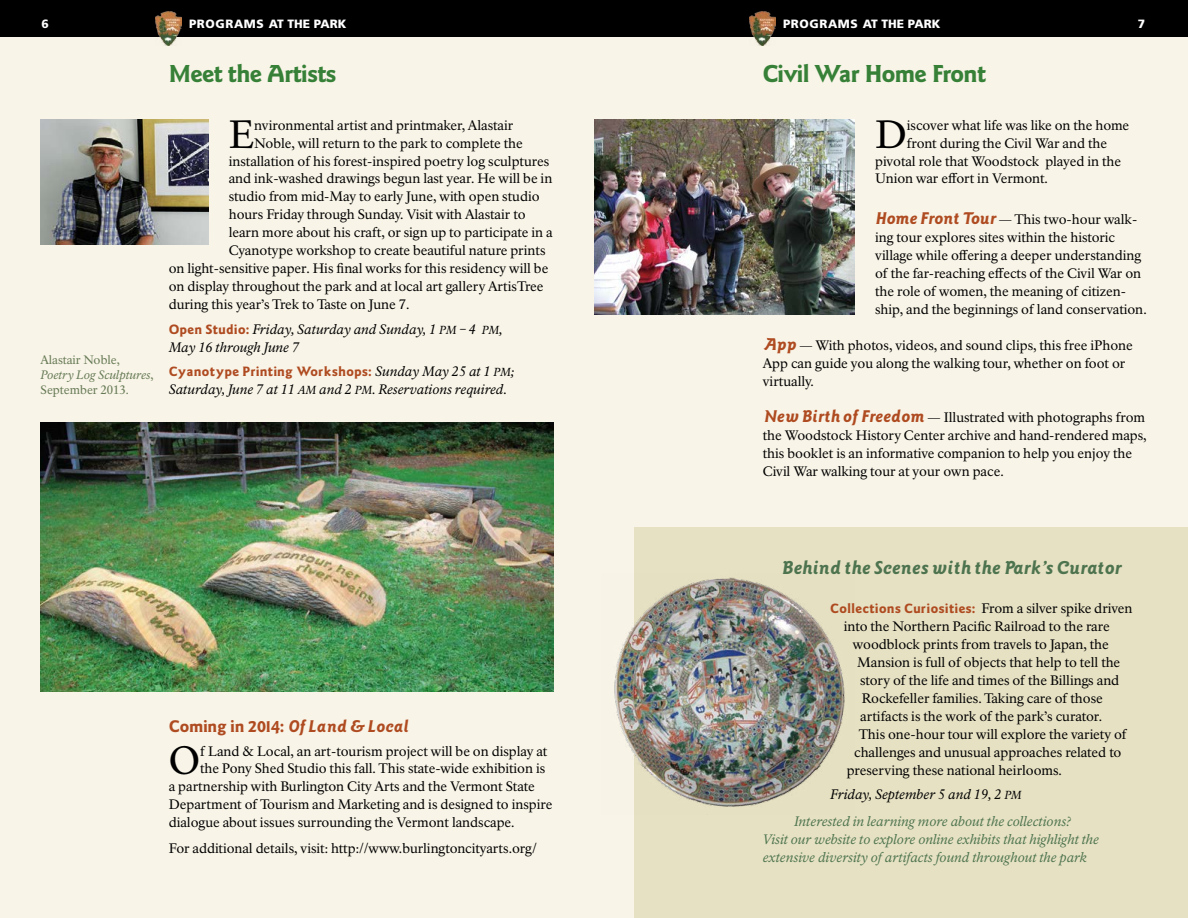
<style>
.page{position:relative;width:1188px;height:918px;background:#f8f4e7}
.page>*{position:absolute;margin:0;border:0;box-sizing:border-box;transform-origin:0 0}
.t1{font:38.85px "NPS Rawlinson T";color:#000}
.t2{font:700 25.5px "Goudy Sans";letter-spacing:-.025em;color:#368037}
.t3{font:italic 700 16.5px "Goudy Sans";letter-spacing:-.02em;color:#4e744f}
.t4{font:700 15px "Goudy Sans";letter-spacing:-.025em;color:#af4b21}
.t5{font:13.5px/18px "NPS Rawlinson T";letter-spacing:-.005em;color:#000}
.t6{font:italic 13.5px/27px "NPS Rawlinson T";color:#4e744f}
.t7{font:italic 13.5px/18px "NPS Rawlinson T";color:#000}
.t8{font:700 12px "Goudy Sans";color:#af4b21}
.t9{font:12px/15px "NPS Rawlinson T";color:#657954}
.t10{font:900 12px "Frutiger";letter-spacing:.05em;color:#fff}
.t11{font:12px "Frutiger Black SC850";color:#fff}
.s1{font-family:"Goudy Sans";font-weight:700;font-style:italic;font-size:15px;color:#af4b21}
.s2{font-family:"Goudy Sans";font-weight:700;font-style:normal;font-size:12px;color:#af4b21}
.s3{font-family:"NPS Rawlinson T Italic SC850";font-style:normal;font-size:11.55px}
.s4{font-family:"NPS Rawlinson T Italic SC850";font-style:normal}
.s5{font-family:"NPS Rawlinson T";font-weight:400;font-style:italic;font-size:13.5px;color:#000}
.s6{font-family:"NPS Rawlinson T Italic SC850";font-weight:400;font-size:11.55px;color:#000}
.s7{font-style:italic}
.s8{font-family:"NPS Rawlinson T";font-weight:400;font-size:13.5px;color:#000}
.s9{color:#000}
.s10{font-family:"NPS Rawlinson T Italic SC850";font-style:normal;font-size:11.55px;color:#000}
</style>
<div class="page">
<div style="left:0;top:0;width:1188px;height:37px;background:#000"></div>
<img style="left:156px;top:11px;width:26px;height:35px">
<img style="left:750px;top:11px;width:26px;height:35px">
<div style="left:634px;top:528px;width:554px;height:390px;background:#e6e1c3"></div>
<img style="left:594px;top:119px;width:261px;height:196px">
<img style="left:40px;top:423px;width:514px;height:269px">
<img style="left:40px;top:119px;width:168px;height:125px">
<img style="left:614px;top:577px;width:231px;height:230px">
<p class="t11" style="left:42px;top:16px;width:9px">6</p>
<p class="t10" style="left:189px;top:16px;width:159px">PROGRAMS AT THE PARK</p>
<p class="t10" style="left:783px;top:16px;width:159px">PROGRAMS AT THE PARK</p>
<p class="t11" style="left:1138px;top:16px;width:9px">7</p>
<h2 class="t2" style="left:763px;top:58px;width:225px">Civil War Home Front</h2>
<h1 class="t1" style="left:875px;top:110px;width:33px">D</h1>
<p class="t5" style="left:907px;top:116px;width:224px">iscover what life was like on the home</p>
<h2 class="t2" style="left:169px;top:58px;width:169px">Meet the Artists</h2>
<h1 class="t1" style="left:229px;top:110px;width:27px">E</h1>
<p class="t5" style="left:254px;top:116px;width:261px">nvironmental artist and printmaker, Alastair</p>
<p class="t5" style="left:907px;top:134px;width:202px">front during the Civil War and the</p>
<p class="t5" style="left:875px;top:152px;width:247px">pivotal role that Woodstock played in the</p>
<p class="t5" style="left:875px;top:170px;width:174px">Union war effort in Vermont.</p>
<p class="t5" style="left:875px;top:210px;width:273px"><span class="s1">Home Front Tour</span> — This two-hour walk&shy;ing tour explores sites within the historic village while offering a deeper understanding of the far-reaching effects of the Civil War on the role of women, the meaning of citizen&shy;ship, and the beginnings of land conservation.</p>
<p class="t5" style="left:763px;top:336px;width:371px"><span class="s1">App</span> — With photos, videos, and sound clips, this free iPhone<br>App can guide you along the walking tour, whether on foot or virtually.</p>
<p class="t5" style="left:763px;top:408px;width:385px"><span class="s1">New Birth of Freedom</span> — Illustrated with photographs from the Woodstock History Center archive and hand-rendered maps, this booklet is an informative companion to help you enjoy the Civil War walking tour at your own pace.</p>
<p class="t5" style="left:254px;top:134px;width:270px">Noble, will return to the park to complete the</p>
<p class="t5" style="left:229px;top:152px;width:322px">installation of his forest-inspired poetry log sculptures</p>
<p class="t5" style="left:229px;top:170px;width:325px">and ink-washed drawings begun last year. He will be in</p>
<p class="t5" style="left:229px;top:188px;width:313px">studio from mid-May to early June, with open studio</p>
<p class="t5" style="left:229px;top:206px;width:298px">hours Friday through Sunday. Visit with Alastair to</p>
<p class="t5" style="left:229px;top:224px;width:326px">learn more about his craft, or sign up to participate in a</p>
<p class="t5" style="left:229px;top:242px;width:318px">Cyanotype workshop to create beautiful nature prints</p>
<p class="t5" style="left:169px;top:260px;width:381px">on light-sensitive paper. His final works for this residency will be</p>
<p class="t5" style="left:169px;top:278px;width:376px">on display throughout the park and at local art gallery ArtisTree</p>
<p class="t5" style="left:169px;top:296px;width:242px">during this year’s Trek to Taste on June 7.</p>
<p class="t7" style="left:169px;top:321px;width:336px"><span class="s2">Open Studio:</span> Friday, Saturday and Sunday, 1 <span class="s3">PM</span> – 4 <span class="s3">PM</span><span class="s4">,<br></span>May 16 through June 7</p>
<p class="t8" style="left:169px;top:364px;width:347px">Cyanotype Printing Workshops: <span class="s5">Sunday May 25 at 1</span> <span class="s6">PM</span><span class="s5">;</span></p>
<p class="t7" style="left:169px;top:381px;width:340px">Saturday, June 7 at 11 <span class="s3">AM</span> and 2 <span class="s3">PM</span>. Reservations required.</p>
<p class="t9" style="left:40px;top:352px;width:115px">Alastair Noble,<br><span class="s7">Poetry Log Sculptures</span>,<br>September 2013.</p>
<p class="t4" style="left:169px;top:716px;width:242px">Coming in 2014: <span class="s7">Of Land &amp; Local</span></p>
<h1 class="t1" style="left:169px;top:736px;width:33px">O</h1>
<p class="t5" style="left:200px;top:742px;width:349px">f Land &amp; Local, an art-tourism project will be on display at</p>
<p class="t5" style="left:200px;top:760px;width:347px">the Pony Shed Studio this fall. This state-wide exhibition is</p>
<p class="t5" style="left:169px;top:778px;width:368px">a partnership with Burlington City Arts and the Vermont State</p>
<p class="t5" style="left:169px;top:796px;width:385px">Department of Tourism and Marketing and is designed to inspire</p>
<p class="t5" style="left:169px;top:814px;width:347px">dialogue about issues surrounding the Vermont landscape.</p>
<p class="t5" style="left:169px;top:839px;width:370px">For additional details, visit: http://www.burlingtoncityarts.org/</p>
<p class="t3" style="left:781px;top:557px;width:342px">Behind the Scenes with the Park’s Curator</p>
<p class="t8" style="left:830px;top:600px;width:304px">Collections Curiosities: <span class="s8">From a silver spike driven</span></p>
<p class="t5" style="left:844px;top:617px;width:267px">into the Northern Pacific Railroad to the rare</p>
<p class="t5" style="left:853px;top:635px;width:258px">woodblock prints from travels to Japan, the</p>
<p class="t5" style="left:857px;top:653px;width:265px">Mansion is full of objects that help to tell the</p>
<p class="t5" style="left:860px;top:671px;width:261px">story of the life and times of the Billings and</p>
<p class="t5" style="left:862px;top:689px;width:243px">Rockefeller families. Taking care of those</p>
<p class="t5" style="left:860px;top:707px;width:244px">artifacts is the work of the park’s curator.</p>
<p class="t5" style="left:859px;top:725px;width:269px">This one-hour tour will explore the variety of</p>
<p class="t5" style="left:854px;top:743px;width:269px">challenges and unusual approaches related to</p>
<p class="t5" style="left:847px;top:761px;width:217px">preserving these national heirlooms.</p>
<p class="t6" style="left:794px;top:780px;width:278px;text-indent:36px"><span class="s9">Friday, September 5 and 19, 2</span> <span class="s10">PM<br></span>Interested in learning more about the collections?</p>
<p class="t6" style="left:763px;top:830px;width:338px;line-height:18px">Visit our website to explore online exhibits that highlight the extensive diversity of artifacts found throughout the park</p>
</div>
